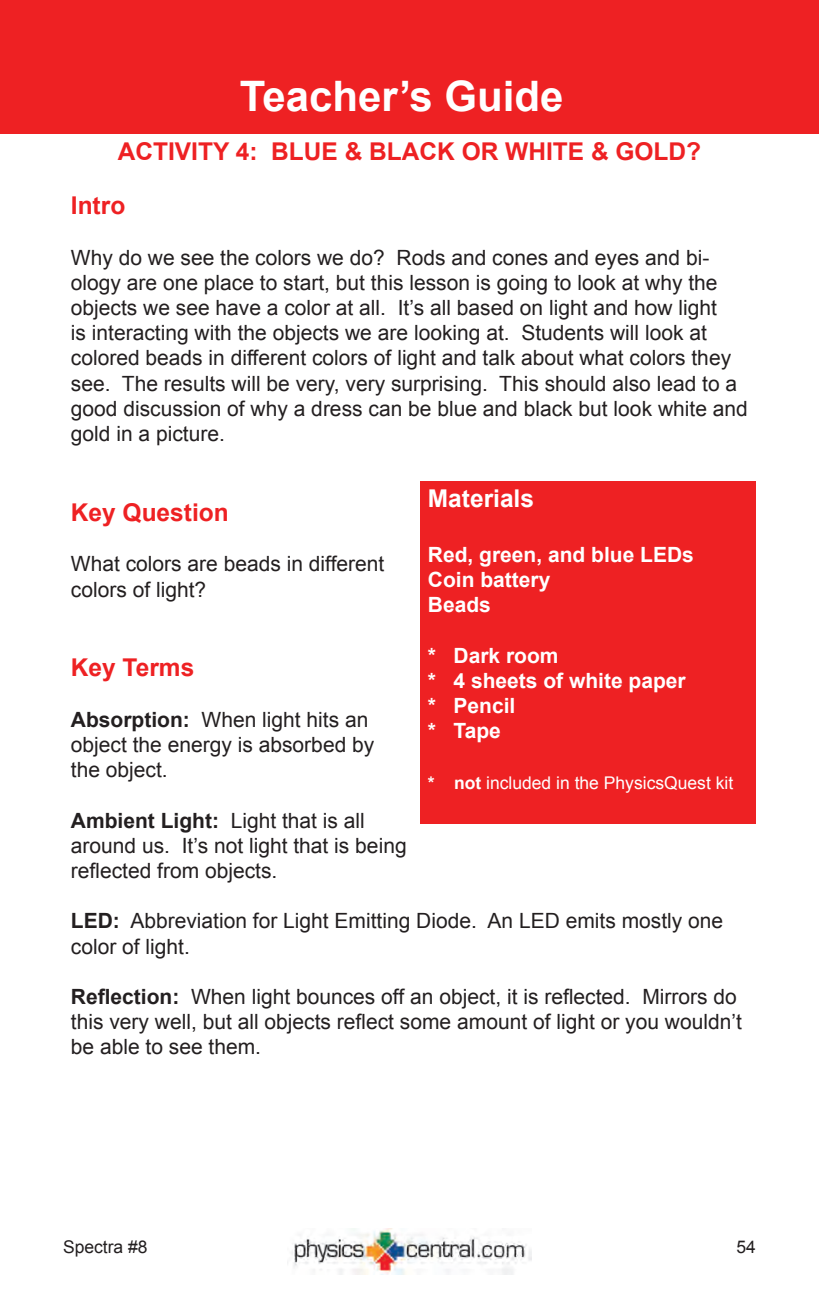
<style>
.page{position:relative;width:819px;height:1292px;background:#fff}
.page>*{position:absolute;margin:0;border:0;box-sizing:border-box;transform-origin:0 0}
.t1{font:700 42px "Arial";color:#fff}
.t2{font:700 24.5px "Arial";color:#ee2123}
.t3{font:700 24.5px "Arial";color:#fff}
.t4{font:21px/25.2px "Arial";color:#231f20}
.t5{font:700 21px/25.2px "Arial";color:#fff}
.t6{font:17.5px "Arial";color:#fff}
.t7{font:17.5px "Arial";color:#231f20}
.s1{font-weight:700}
</style>
<div class="page">
<div style="left:0;top:0;width:819px;height:134px;background:#ee2123"></div>
<img style="left:287px;top:1228px;width:245px;height:46px">
<div style="left:420px;top:481px;width:336px;height:342px;background:#ee2123"></div>
<h1 class="t1" style="left:240px;top:68px;width:325px">Teacher’s Guide</h1>
<p class="t2" style="left:118px;top:135px;width:585px">ACTIVITY 4: BLUE &amp; BLACK OR WHITE &amp; GOLD?</p>
<p class="t2" style="left:71px;top:189px;width:56px">Intro</p>
<p class="t4" style="left:71px;top:245px;width:679px">Why do we see the colors we do? Rods and cones and eyes and bi&shy;ology are one place to start, but this lesson is going to look at why the objects we see have a color at all. It’s all based on light and how light<br>is interacting with the objects we are looking at. Students will look at colored beads in different colors of light and talk about what colors they see. The results will be very, very surprising. This should also lead to a good discussion of why a dress can be blue and black but look white and gold in a picture.</p>
<p class="t3" style="left:428px;top:482px;width:108px">Materials</p>
<p class="t5" style="left:428px;top:542px;width:268px">Red, green, and blue LEDs<br>Coin battery<br>Beads</p>
<p class="t5" style="left:428px;top:643px;width:259px">* Dark room<br>* 4 sheets of white paper * Pencil<br>* Tape</p>
<p class="t6" style="left:428px;top:771px;width:307px"><span class="s1">* not</span> included in the PhysicsQuest kit</p>
<p class="t2" style="left:71px;top:496px;width:159px">Key Question</p>
<p class="t4" style="left:71px;top:551px;width:315px">What colors are beads in different colors of light?</p>
<p class="t2" style="left:71px;top:651px;width:125px">Key Terms</p>
<p class="t4" style="left:71px;top:707px;width:305px"><span class="s1">Absorption:</span> When light hits an object the energy is absorbed by the object.</p>
<p class="t4" style="left:71px;top:808px;width:337px"><span class="s1">Ambient Light:</span> Light that is all around us. It’s not light that is being reflected from objects.</p>
<p class="t4" style="left:71px;top:908px;width:654px"><span class="s1">LED:</span> Abbreviation for Light Emitting Diode. An LED emits mostly one color of light.</p>
<p class="t4" style="left:71px;top:984px;width:673px"><span class="s1">Reflection:</span> When light bounces off an object, it is reflected. Mirrors do this very well, but all objects reflect some amount of light or you wouldn’t be able to see them.</p>
<p class="t7" style="left:63px;top:1235px;width:86px">Spectra #8</p>
<p class="t7" style="left:737px;top:1235px;width:21px">54</p>
</div>
